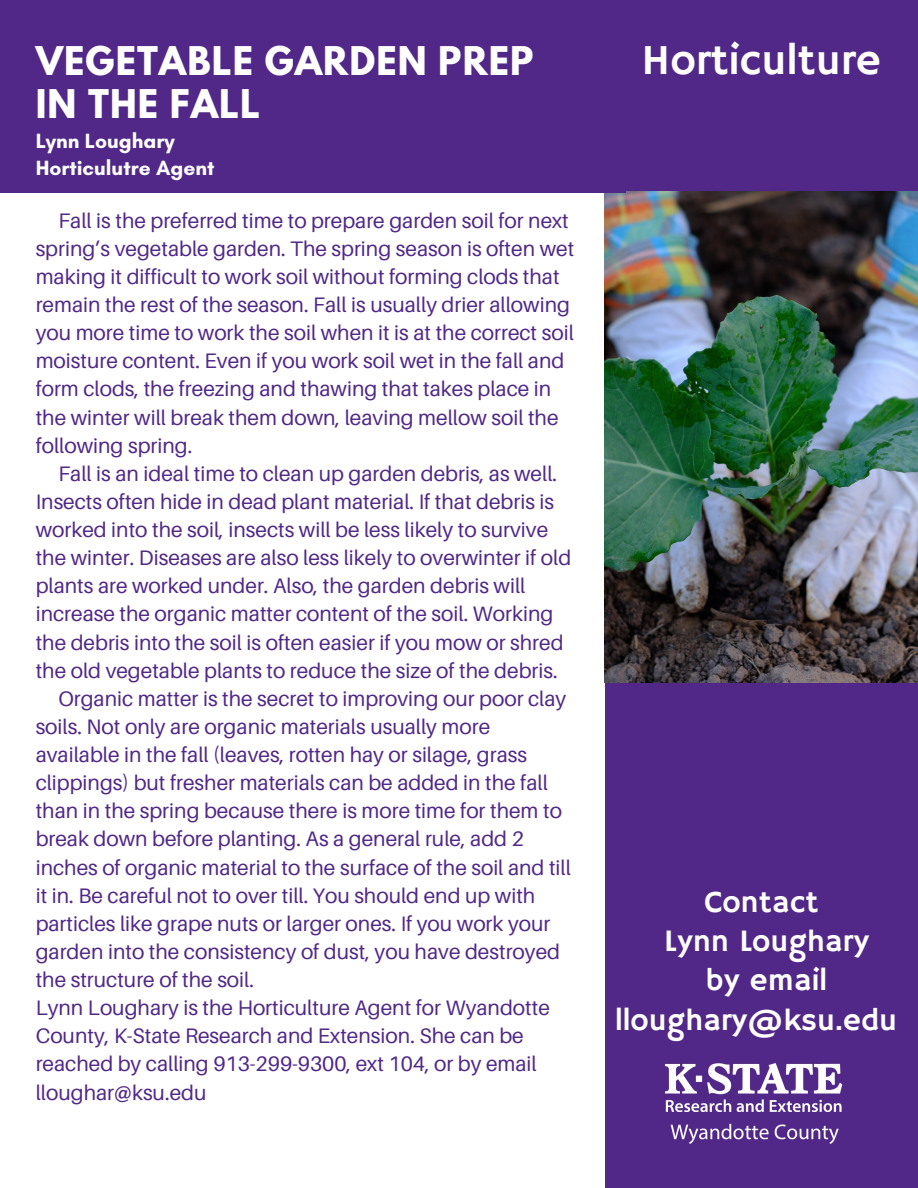
<style>
.page{position:relative;width:918px;height:1188px;background:#fff}
.page>*{position:absolute;margin:0;border:0;box-sizing:border-box;transform-origin:0 0}
.t1{font:43.5px "Hammersmith One";color:#fff}
.t2{font:700 35.1px/42.8px "League Spartan";letter-spacing:.03em;color:#fff}
.t3{font:31.05px "Hammersmith One";color:#fff}
.t4{font:21px/28.2px "Aileron";color:#512888}
.t5{font:700 21px/27px "Glacial Indifference";color:#fff}
</style>
<div class="page">
<div style="left:605px;top:0;width:313px;height:1188px;background:#512888"></div>
<img style="left:605px;top:192px;width:312px;height:490px">
<div style="left:0;top:0;width:626px;height:192px;background:#512888"></div>
<img style="left:665px;top:1063px;width:178px;height:49px">
<img style="left:665px;top:1104px;width:173px;height:40px">
<h2 class="t2" style="left:36px;top:44px;width:499px">VEGETABLE GARDEN PREP<br>IN THE FALL</h2>
<p class="t5" style="left:36px;top:127px;width:180px">Lynn Loughary<br>Horticulutre Agent</p>
<p class="t4" style="left:36px;top:206px;width:540px;text-indent:23px">Fall is the preferred time to prepare garden soil for next spring’s vegetable garden. The spring season is often wet making it difficult to work soil without forming clods that remain the rest of the season. Fall is usually drier allowing you more time to work the soil when it is at the correct soil moisture content. Even if you work soil wet in the fall and form clods, the freezing and thawing that takes place in the winter will break them down, leaving mellow soil the following spring.</p>
<p class="t4" style="left:58px;top:459px;width:500px">Fall is an ideal time to clean up garden debris, as well.</p>
<p class="t4" style="left:36px;top:487px;width:520px">Insects often hide in dead plant material. If that debris is</p>
<p class="t4" style="left:36px;top:515px;width:514px">worked into the soil, insects will be less likely to survive</p>
<p class="t4" style="left:36px;top:543px;width:537px">the winter. Diseases are also less likely to overwinter if old</p>
<p class="t4" style="left:36px;top:571px;width:491px">plants are worked under. Also, the garden debris will</p>
<p class="t4" style="left:36px;top:600px;width:519px">increase the organic matter content of the soil. Working</p>
<p class="t4" style="left:36px;top:628px;width:529px">the debris into the soil is often easier if you mow or shred</p>
<p class="t4" style="left:36px;top:656px;width:524px">the old vegetable plants to reduce the size of the debris.</p>
<p class="t4" style="left:58px;top:684px;width:510px">Organic matter is the secret to improving our poor clay</p>
<p class="t4" style="left:36px;top:712px;width:456px">soils. Not only are organic materials usually more</p>
<p class="t4" style="left:36px;top:740px;width:493px">available in the fall (leaves, rotten hay or silage, grass</p>
<p class="t4" style="left:36px;top:768px;width:514px">clippings) but fresher materials can be added in the fall</p>
<p class="t4" style="left:36px;top:796px;width:528px">than in the spring because there is more time for them to</p>
<p class="t4" style="left:36px;top:825px;width:490px">break down before planting. As a general rule, add 2</p>
<p class="t4" style="left:36px;top:853px;width:537px">inches of organic material to the surface of the soil and till</p>
<p class="t4" style="left:36px;top:881px;width:501px">it in. Be careful not to over till. You should end up with</p>
<p class="t4" style="left:36px;top:909px;width:516px">particles like grape nuts or larger ones. If you work your</p>
<p class="t4" style="left:36px;top:937px;width:526px">garden into the consistency of dust, you have destroyed</p>
<p class="t4" style="left:36px;top:965px;width:220px">the structure of the soil.</p>
<p class="t4" style="left:36px;top:993px;width:516px">Lynn Loughary is the Horticulture Agent for Wyandotte</p>
<p class="t4" style="left:36px;top:1021px;width:490px">County, K-State Research and Extension. She can be</p>
<p class="t4" style="left:36px;top:1050px;width:503px">reached by calling 913-299-9300, ext 104, or by email</p>
<p class="t4" style="left:36px;top:1078px;width:172px">lloughar@ksu.edu</p>
<h1 class="t1" style="left:642px;top:35px;width:241px">Horticulture</h1>
<h3 class="t3" style="left:704px;top:884px;width:116px">Contact</h3>
<h3 class="t3" style="left:664px;top:923px;width:206px">Lynn Loughary</h3>
<h3 class="t3" style="left:706px;top:962px;width:123px">by email</h3>
<h3 class="t3" style="left:615px;top:1002px;width:284px">lloughary@ksu.edu</h3>
</div>
